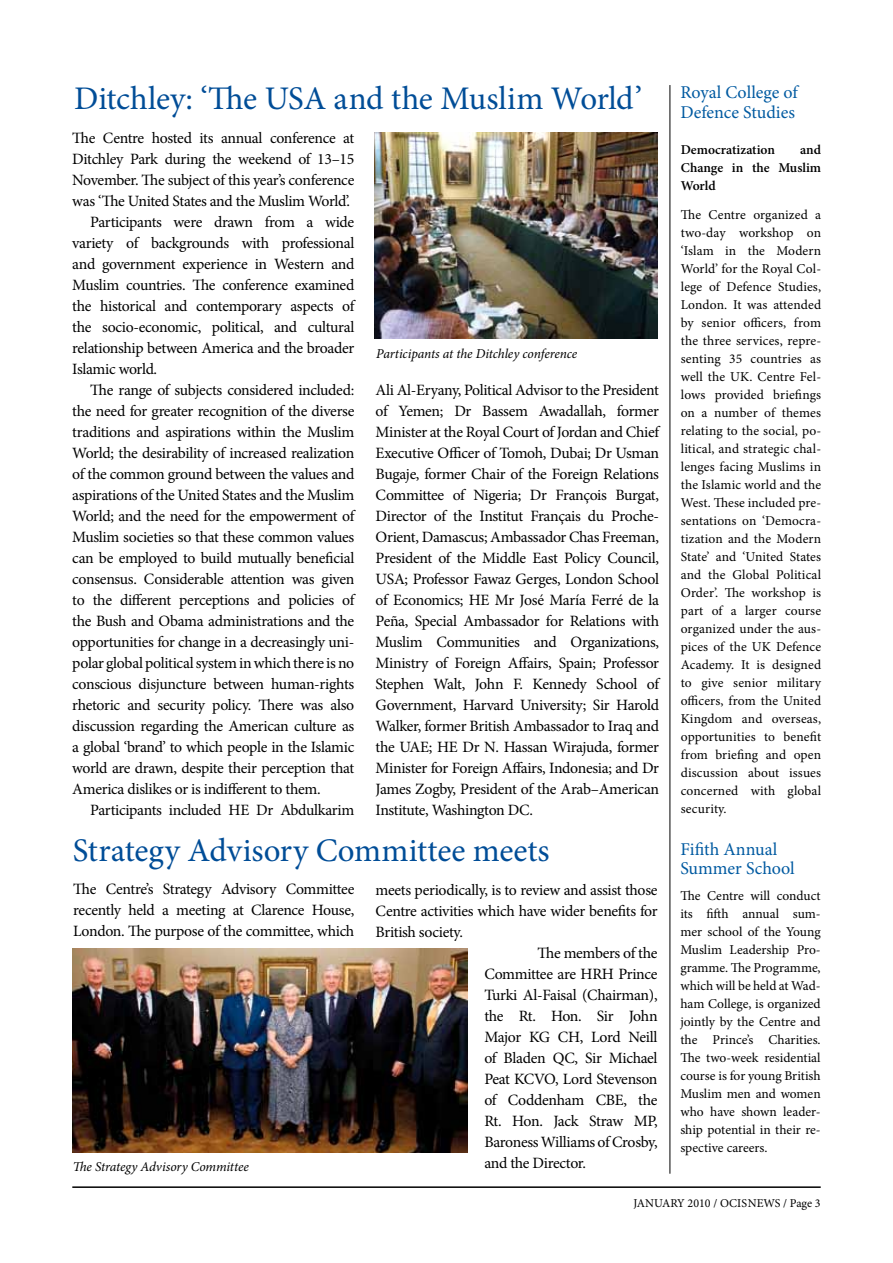
<style>
.page{position:relative;width:893px;height:1263px;background:#fff}
.page>*{position:absolute;margin:0;border:0;box-sizing:border-box;transform-origin:0 0}
.t1{font:33px "Minion Pro";letter-spacing:-.005em;color:#004d97}
.t2{font:18px/19.5px "Minion Pro";color:#005aa1}
.t3{font:15.75px/21px "Minion Pro";letter-spacing:-.02em;color:#000;text-align:justify}
.t4{font:13.5px/18px "Minion Pro";letter-spacing:.005em;color:#000;text-align:justify}
.t5{font:italic 13.5px "Minion Pro";letter-spacing:-.01em;color:#000}
.t6{font:600 13.5px/18px "Minion Pro";color:#000;text-align:justify}
.t7{font:12px "Minion Pro";color:#000}
</style>
<div class="page">
<hr style="left:72px;top:1186px;width:749px;height:2px;background:#000">
<hr style="left:670px;top:85px;width:1px;height:1089px;background:#000">
<img style="left:375px;top:132px;width:282px;height:207px">
<img style="left:73px;top:949px;width:394px;height:204px">
<h1 class="t1" style="left:74px;top:76px;width:569px">Ditchley: ‘The USA and the Muslim World’</h1>
<p class="t3" style="left:72px;top:127px;width:283px">The Centre hosted its annual conference at</p>
<p class="t3" style="left:72px;top:148px;width:284px">Ditchley Park during the weekend of 13–15</p>
<p class="t3" style="left:72px;top:169px;width:284px">November. The subject of this year’s conference</p>
<p class="t3" style="left:72px;top:190px;width:279px">was ‘The United States and the Muslim World’.</p>
<p class="t3" style="left:90px;top:211px;width:266px">Participants were drawn from a wide</p>
<p class="t3" style="left:72px;top:232px;width:284px">variety of backgrounds with professional</p>
<p class="t3" style="left:72px;top:253px;width:284px">and government experience in Western and</p>
<p class="t3" style="left:72px;top:274px;width:284px">Muslim countries. The conference examined</p>
<p class="t3" style="left:72px;top:295px;width:283px">the historical and contemporary aspects of</p>
<p class="t3" style="left:72px;top:316px;width:284px">the socio-economic, political, and cultural</p>
<p class="t3" style="left:72px;top:337px;width:284px">relationship between America and the broader</p>
<p class="t3" style="left:72px;top:358px;width:86px">Islamic world.</p>
<p class="t3" style="left:90px;top:379px;width:266px">The range of subjects considered included:</p>
<p class="t3" style="left:72px;top:400px;width:284px">the need for greater recognition of the diverse</p>
<p class="t3" style="left:72px;top:421px;width:284px">traditions and aspirations within the Muslim</p>
<p class="t3" style="left:72px;top:442px;width:284px">World; the desirability of increased realization</p>
<p class="t3" style="left:72px;top:463px;width:284px">of the common ground between the values and</p>
<p class="t3" style="left:72px;top:484px;width:284px">aspirations of the United States and the Muslim</p>
<p class="t3" style="left:72px;top:505px;width:284px">World; and the need for the empowerment of</p>
<p class="t3" style="left:72px;top:526px;width:284px">Muslim societies so that these common values</p>
<p class="t3" style="left:72px;top:547px;width:284px">can be employed to build mutually beneficial</p>
<p class="t3" style="left:72px;top:568px;width:284px">consensus. Considerable attention was given</p>
<p class="t3" style="left:72px;top:589px;width:284px">to the different perceptions and policies of</p>
<p class="t3" style="left:72px;top:610px;width:284px">the Bush and Obama administrations and the</p>
<p class="t3" style="left:72px;top:631px;width:284px">opportunities for change in a decreasingly uni-</p>
<p class="t3" style="left:72px;top:652px;width:283px">polar global political system in which there is no</p>
<p class="t3" style="left:72px;top:673px;width:284px">conscious disjuncture between human-rights</p>
<p class="t3" style="left:72px;top:694px;width:284px">rhetoric and security policy. There was also</p>
<p class="t3" style="left:72px;top:715px;width:284px">discussion regarding the American culture as</p>
<p class="t3" style="left:72px;top:736px;width:283px">a global ‘brand’ to which people in the Islamic</p>
<p class="t3" style="left:72px;top:757px;width:284px">world are drawn, despite their perception that</p>
<p class="t3" style="left:72px;top:778px;width:250px">America dislikes or is indifferent to them.</p>
<p class="t3" style="left:90px;top:799px;width:266px">Participants included HE Dr Abdulkarim</p>
<p class="t5" style="left:376px;top:345px;width:203px">Participants at the Ditchley conference</p>
<p class="t3" style="left:376px;top:380px;width:285px">Ali Al-Eryany, Political Advisor to the President of Yemen; Dr Bassem Awadallah, former Minister at the Royal Court of Jordan and Chief Executive Officer of Tomoh, Dubai; Dr Usman Bugaje, former Chair of the Foreign Relations Committee of Nigeria; Dr François Burgat, Director of the Institut Français du Proche-Orient, Damascus; Ambassador Chas Freeman, President of the Middle East Policy Council, USA; Professor Fawaz Gerges, London School of Economics; HE Mr José María Ferré de la Peña, Special Ambassador for Relations with Muslim Communities and Organizations, Ministry of Foreign Affairs, Spain; Professor Stephen Walt, John F. Kennedy School of Government, Harvard University; Sir Harold Walker, former British Ambassador to Iraq and the UAE; HE Dr N. Hassan Wirajuda, former Minister for Foreign Affairs, Indonesia; and Dr James Zogby, President of the Arab–American Institute, Washington DC.</p>
<h1 class="t1" style="left:73px;top:829px;width:478px">Strategy Advisory Committee meets</h1>
<p class="t3" style="left:73px;top:878px;width:283px">The Centre’s Strategy Advisory Committee recently held a meeting at Clarence House, London. The purpose of the committee, which</p>
<p class="t5" style="left:73px;top:1157px;width:178px">The Strategy Advisory Committee</p>
<p class="t3" style="left:376px;top:880px;width:283px">meets periodically, is to review and assist those</p>
<p class="t3" style="left:376px;top:901px;width:283px">Centre activities which have wider benefits for</p>
<p class="t3" style="left:376px;top:922px;width:89px">British society.</p>
<p class="t3" style="left:538px;top:943px;width:121px">The members of the</p>
<p class="t3" style="left:484px;top:964px;width:175px">Committee are HRH Prince</p>
<p class="t3" style="left:484px;top:985px;width:175px">Turki Al-Faisal (Chairman),</p>
<p class="t3" style="left:484px;top:1006px;width:175px">the Rt. Hon. Sir John</p>
<p class="t3" style="left:484px;top:1027px;width:175px">Major KG CH, Lord Neill</p>
<p class="t3" style="left:484px;top:1048px;width:175px">of Bladen QC, Sir Michael</p>
<p class="t3" style="left:484px;top:1069px;width:175px">Peat KCVO, Lord Stevenson</p>
<p class="t3" style="left:484px;top:1090px;width:175px">of Coddenham CBE, the</p>
<p class="t3" style="left:484px;top:1111px;width:175px">Rt. Hon. Jack Straw MP,</p>
<p class="t3" style="left:484px;top:1132px;width:175px">Baroness Williams of Crosby,</p>
<p class="t3" style="left:484px;top:1153px;width:103px">and the Director.</p>
<p class="t2" style="left:680px;top:83px;width:119px">Royal College of<br>Defence Studies</p>
<p class="t6" style="left:681px;top:141px;width:142px;text-indent:119px">and Change in the Muslim World</p>
<p class="t6" style="left:681px;top:141px;width:96px">Democratization</p>
<p class="t4" style="left:681px;top:206px;width:142px">The Centre organized a two-day workshop on ‘Islam in the Modern World’ for the Royal Col&shy;lege of Defence Studies, London. It was attended by senior officers, from the three services, repre&shy;senting 35 countries as well the UK. Centre Fel&shy;lows provided briefings on a number of themes relating to the social, po&shy;litical, and strategic chal&shy;lenges facing Muslims in the Islamic world and the West. These included pre&shy;sentations on ‘Democra&shy;tization and the Modern State’ and ‘United States and the Global Political Order’. The workshop is part of a larger course organized under the aus&shy;pices of the UK Defence Academy. It is designed to give senior military officers, from the United Kingdom and overseas, opportunities to benefit from briefing and open discussion about issues concerned with global security.</p>
<p class="t2" style="left:680px;top:839px;width:116px">Fifith Annual<br>Summer School</p>
<p class="t4" style="left:680px;top:886px;width:142px">The Centre will conduct its fifth annual sum&shy;mer school of the Young Muslim Leadership Pro&shy;gramme. The Programme, which will be held at Wad&shy;ham College, is organized jointly by the Centre and the Prince’s Charities.<br>The two-week residential course is for young British Muslim men and women who have shown leader&shy;ship potential in their re&shy;spective careers.</p>
<p class="t7" style="left:633px;top:1195px;width:189px">JANUARY 2010 / OCIS NEWS / Page 3</p>
</div>
